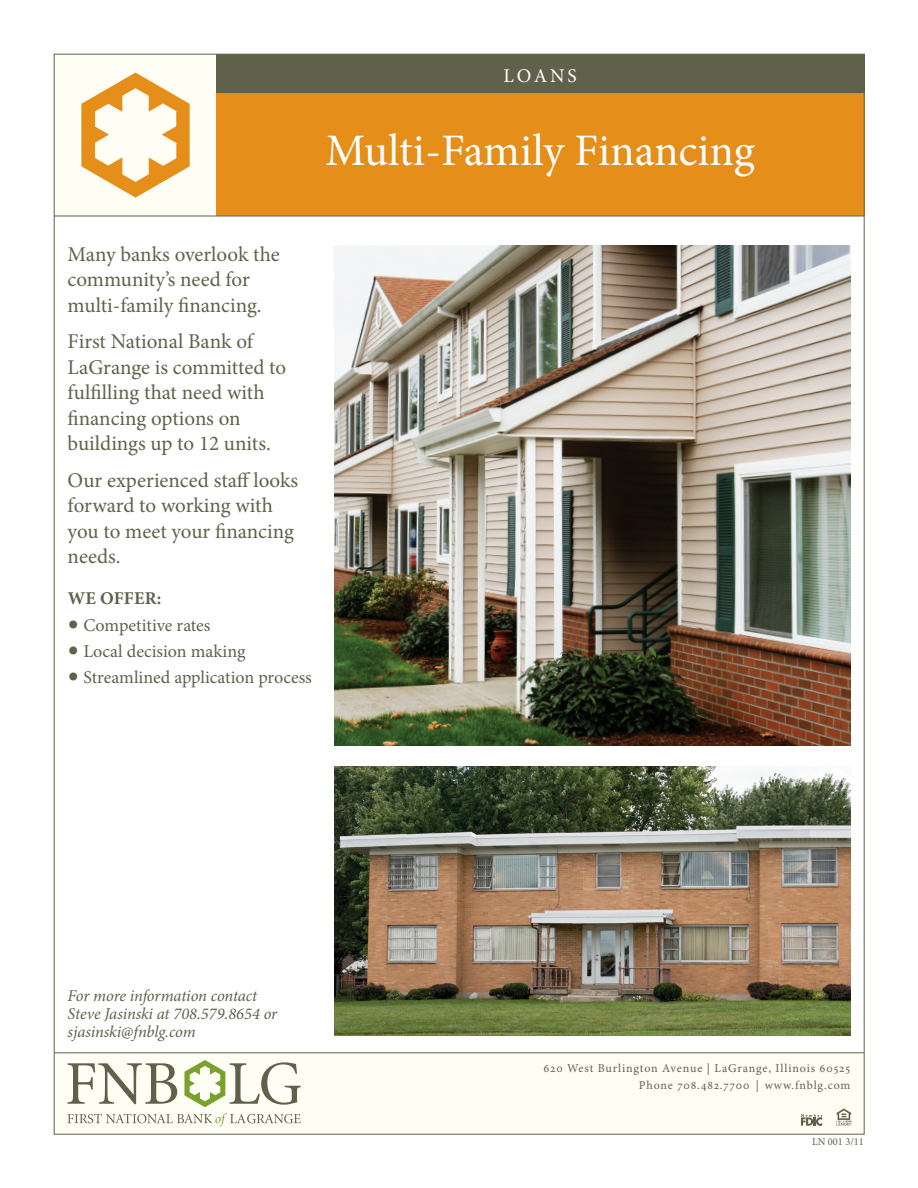
<style>
.page{position:relative;width:918px;height:1188px;background:#fff}
.page>*{position:absolute;margin:0;border:0;box-sizing:border-box;transform-origin:0 0}
.t1{font:45px "Minion Pro";letter-spacing:-.005em;color:#fff}
.t2{font:21px/25.5px "Minion Pro";letter-spacing:-.005em;color:#60614b}
.t3{font:19.5px "Minion Pro";letter-spacing:.145em;color:#fff}
.t4{font:18px "Minion Pro";color:#60614b}
.t5{font:700 18px "Minion Pro";letter-spacing:.01em;color:#60614b}
.t6{font:italic 16.5px/18px "Minion Pro";letter-spacing:-.01em;color:#60614b}
.t7{font:12px/16.5px "Minion Pro";letter-spacing:.07em;color:#60614b;text-align:right}
.t8{font:10.5px "Minion Pro";color:#60614b}
.s1{font-size:30px}
</style>
<div class="page">
<div style="left:54px;top:54px;width:162px;height:162px;background:#fffef4"></div>
<div style="left:55px;top:1053px;width:810px;height:81px;background:#fffef4"></div>
<hr style="left:54px;top:1053px;width:810px;height:1px;background:#60614b">
<div style="left:216px;top:54px;width:648px;height:40px;background:#60614b"></div>
<div style="left:216px;top:94px;width:648px;height:122px;background:#e58e19"></div>
<svg style="left:68px;top:1063px;width:109px;height:41px"></svg>
<svg style="left:68px;top:1113px;width:233px;height:14px"></svg>
<svg style="left:184px;top:1060px;width:117px;height:47px"></svg>
<svg style="left:801px;top:1114px;width:21px;height:12px"></svg>
<svg style="left:837px;top:1109px;width:15px;height:17px"></svg>
<hr style="left:54px;top:216px;width:810px;height:1px;background:#60614b">
<svg style="left:81px;top:73px;width:109px;height:125px"></svg>
<img style="left:335px;top:246px;width:515px;height:499px">
<img style="left:335px;top:766px;width:515px;height:270px">
<p class="t3" style="left:504px;top:63px;width:75px">LOANS</p>
<h1 class="t1" style="left:325px;top:121px;width:431px">Multi-Family Financing</h1>
<p class="t2" style="left:68px;top:242px;width:214px">Many banks overlook the community’s need for multi-family financing.</p>
<p class="t2" style="left:68px;top:329px;width:220px">First National Bank of<br>LaGrange is committed to fulfilling that need with financing options on buildings up to 12 units.</p>
<p class="t2" style="left:68px;top:467px;width:232px">Our experienced staff looks forward to working with you to meet your financing needs.</p>
<p class="t5" style="left:68px;top:586px;width:95px">WE OFFER:</p>
<p class="t4" style="left:68px;top:613px;width:144px"><span class="s1">•</span> Competitive rates</p>
<p class="t4" style="left:68px;top:639px;width:179px"><span class="s1">•</span> Local decision making</p>
<p class="t4" style="left:68px;top:666px;width:246px"><span class="s1">•</span> Streamlined application process</p>
<p class="t6" style="left:68px;top:987px;width:211px">For more information contact<br>Steve Jasinski at 708.579.8654 or sjasinski@fnblg.com</p>
<p class="t7" style="left:544px;top:1060px;width:308px">620 West Burlington Avenue | LaGrange, Illinois 60525<br>Phone 708.482.7700 | www.fnblg.com</p>
<p class="t8" style="left:812px;top:1135px;width:53px">LN 001 3/11</p>
</div>
